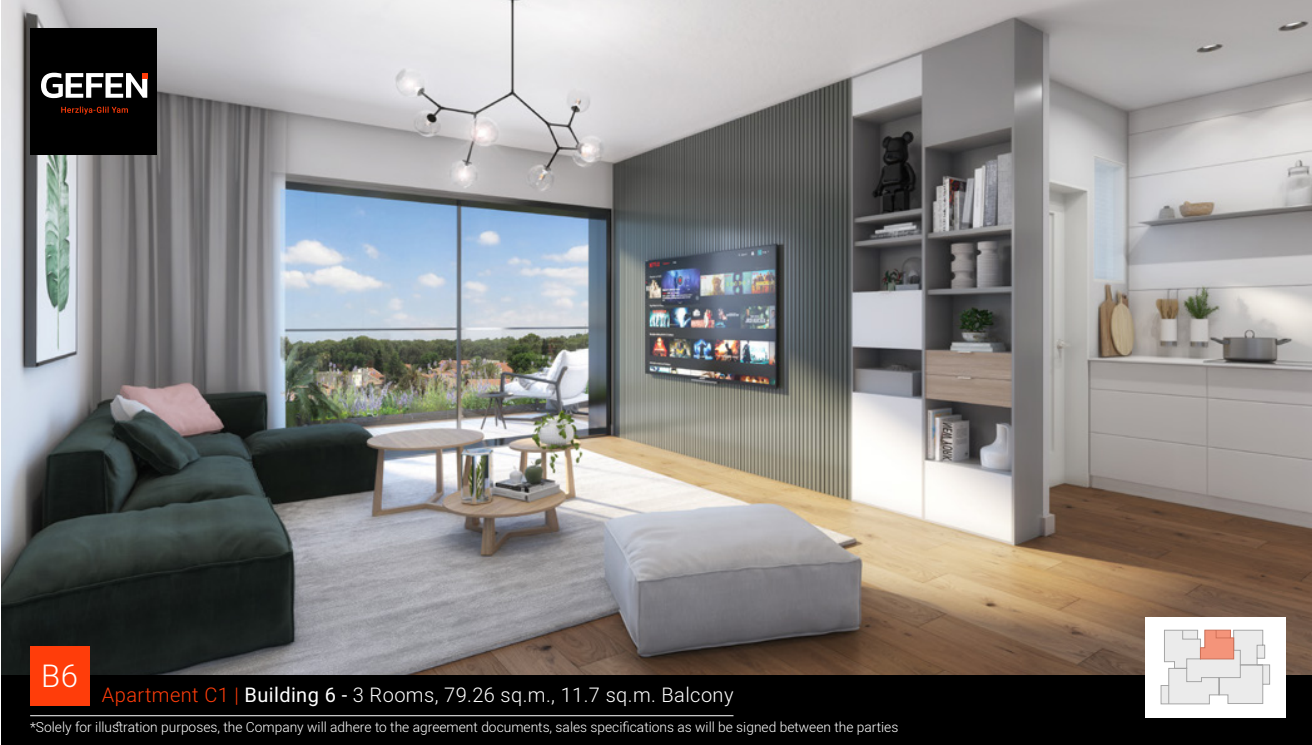
<style>
.page{position:relative;width:1312px;height:745px;background:#fff}
.page>*{position:absolute;margin:0;border:0;box-sizing:border-box;transform-origin:0 0}
.t1{font:300 31.12px "Heebo";color:#fff}
.t2{font:300 20px "Heebo";letter-spacing:.02em;color:#fff}
.t3{font:300 13.75px "Heebo";color:#fff}
.s1{color:#ff3d0a}
.s2{font-weight:400}
</style>
<div class="page">
<img style="left:2px;top:0;width:1309px;height:675px">
<div style="left:2px;top:675px;width:1309px;height:69px;background:#000"></div>
<div style="left:1144px;top:616px;width:140px;height:100px;background:#fff"></div>
<svg style="left:1160px;top:629px;width:109px;height:75px;background:#e8ddda"></svg>
<div style="left:30px;top:645px;width:59px;height:59px;background:#ff3d0a"></div>
<hr style="left:30px;top:715px;width:703px;height:1px;background:#fff">
<div style="left:30px;top:28px;width:127px;height:127px;background:#000"></div>
<svg style="left:61px;top:106px;width:67px;height:8px"></svg>
<svg style="left:41px;top:73px;width:106px;height:25px"></svg>
<h1 class="t1" style="left:41px;top:654px;width:38px">B6</h1>
<h2 class="t2" style="left:102px;top:681px;width:633px"><span class="s1">Apartment C1 |</span> <span class="s2">Building</span> 3<span class="s2">-6</span> Rooms, 79.26 sq m. ., 11.7 sq m. . Balcony</h2>
<p class="t3" style="left:30px;top:716px;width:869px">*Solely for illustration purposes, the Company will adhere to the agreement documents, sales specifications as will be signed between the parties</p>
</div>
